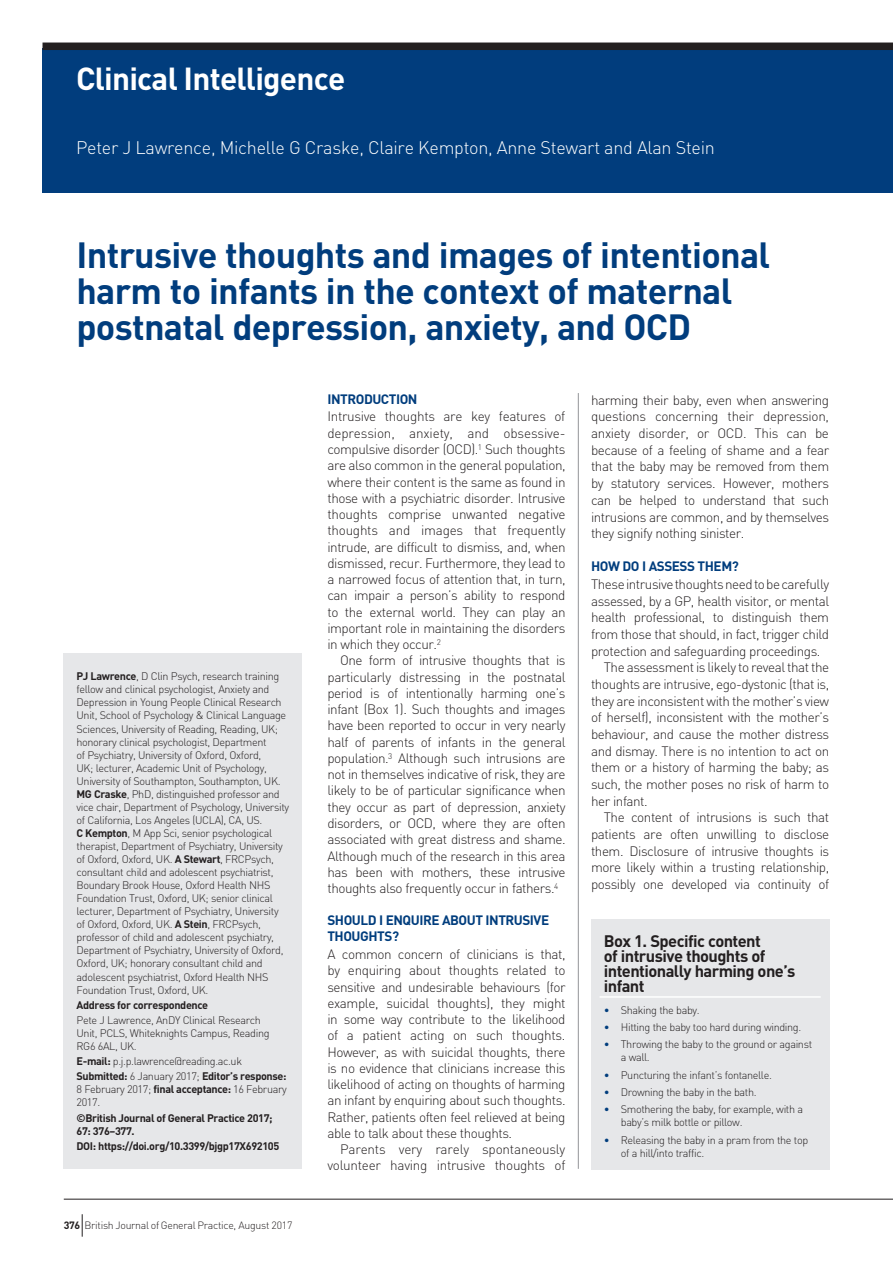
<style>
.page{position:relative;width:893px;height:1263px;background:#fff}
.page>*{position:absolute;margin:0;border:0;box-sizing:border-box;transform-origin:0 0}
.t1{font:700 36px/36px "DIN";letter-spacing:-.02em;color:#013d7d}
.t2{font:700 31.5px "DIN";letter-spacing:-.025em;color:#fff}
.t3{font:300 18px "DIN";letter-spacing:-.015em;color:#fff}
.t4{font:700 16.5px/15px "DIN";letter-spacing:-.035em;color:#231f20}
.t5{font:300 13.5px/16.2px "DIN";letter-spacing:-.035em;color:#231f20;text-align:justify}
.t6{font:700 13.5px/16.5px "DIN";letter-spacing:-.035em;color:#013d7d}
.t7{font:300 10.8px/13px "DIN";letter-spacing:-.035em;color:#231f20}
.t8{font:700 10.8px/13px "DIN";letter-spacing:-.035em;color:#231f20}
.t9{font:300 10.5px "DIN";letter-spacing:-.025em;color:#231f20}
.s1{font-weight:700}
.s2{color:#013d7d}
</style>
<div class="page">
<div style="left:43px;top:48px;width:850px;height:144px;background:#013d7d"></div>
<hr style="left:578px;top:393px;width:1px;height:776px;background:#939598">
<hr style="left:64px;top:1199px;width:829px;height:1px;background:#231f20">
<svg style="left:82px;top:1214px;width:1px;height:23px"></svg>
<div style="left:64px;top:653px;width:238px;height:515px;background:#e6e7e9"></div>
<div style="left:43px;top:43px;width:850px;height:7px;background:#231f20"></div>
<div style="left:591px;top:920px;width:238px;height:250px;background:#e6e7e9"></div>
<hr style="left:600px;top:996px;width:221px;height:2px;background:#fff">
<h2 class="t2" style="left:76px;top:58px;width:271px">Clinical Intelligence</h2>
<h3 class="t3" style="left:76px;top:136px;width:640px">Peter J Lawrence, Michelle G Craske, Claire Kempton, Anne Stewart and Alan Stein</h3>
<h1 class="t1" style="left:77px;top:235px;width:695px">Intrusive thoughts and images of intentional harm to infants in the context of maternal postnatal depression, anxiety, and OCD</h1>
<p class="t7" style="left:77px;top:670px;width:214px"><span class="s1">PJ Lawrence</span>, D Clin Psych, research training fellow and clinical psychologist, Anxiety and Depression in Young People Clinical Research Unit, School of Psychology &amp; Clinical Language Sciences, University of Reading, Reading, UK; honorary clinical psychologist, Department<br>of Psychiatry, University of Oxford, Oxford,<br>UK; lecturer, Academic Unit of Psychology, University of Southampton, Southampton, UK.<br><span class="s1">MG Craske</span>, PhD, distinguished professor and vice chair, Department of Psychology, University of California, Los Angeles (UCLA), CA, US.<br><span class="s1">C Kempton</span>, M App Sci, senior psychological therapist, Department of Psychiatry, University of Oxford, Oxford, UK. <span class="s1">A Stewart</span>, FRCPsych, consultant child and adolescent psychiatrist, Boundary Brook House, Oxford Health NHS Foundation Trust, Oxford, UK; senior clinical lecturer, Department of Psychiatry, University of Oxford, Oxford, UK. <span class="s1">A Stein</span>, FRCPsych, professor of child and adolescent psychiatry, Department of Psychiatry, University of Oxford, Oxford, UK; honorary consultant child and adolescent psychiatrist, Oxford Health NHS Foundation Trust, Oxford, UK.</p>
<p class="t8" style="left:77px;top:998px;width:133px">Address for correspondence</p>
<p class="t7" style="left:77px;top:1013px;width:195px">Pete J Lawrence, AnDY Clinical Research<br>Unit, PCLS, Whiteknights Campus, Reading<br>RG6 6AL, UK.</p>
<p class="t7" style="left:77px;top:1053px;width:211px;line-height:15.1px"><span class="s1">E-mail:</span> p.j.p.lawrence@reading.ac.uk<br><span class="s1">Submitted:</span> 6 January 2017; <span class="s1">Editor’s response:</span></p>
<p class="t7" style="left:77px;top:1083px;width:212px">8 February 2017; <span class="s1">final acceptance:</span> 16 February<br>2017.</p>
<p class="t8" style="left:77px;top:1111px;width:198px">©British Journal of General Practice 2017;<br>67: 376–377.</p>
<p class="t8" style="left:77px;top:1139px;width:204px">DOI: https://doi.org/10.3399/bjgp17X692105</p>
<p class="t9" style="left:64px;top:1219px;width:230px"><span class="s1">376</span> British Journal of General Practice, August 2017</p>
<p class="t6" style="left:327px;top:390px;width:92px">INTRODUCTION</p>
<p class="t5" style="left:327px;top:408px;width:240px">Intrusive thoughts are key features of depression, anxiety, and obsessive&shy;compulsive disorder (OCD).<sup>1</sup> Such thoughts are also common in the general population, where their content is the same as found in those with a psychiatric disorder. Intrusive thoughts comprise unwanted negative thoughts and images that frequently intrude, are difficult to dismiss, and, when dismissed, recur. Furthermore, they lead to a narrowed focus of attention that, in turn, can impair a person’s ability to respond to the external world. They can play an important role in maintaining the disorders in which they occur.<sup>2</sup></p>
<p class="t5" style="left:327px;top:652px;width:240px;text-indent:13px">One form of intrusive thoughts that is particularly distressing in the postnatal period is of intentionally harming one’s infant (Box 1). Such thoughts and images have been reported to occur in very nearly half of parents of infants in the general population.<sup>3</sup> Although such intrusions are not in themselves indicative of risk, they are likely to be of particular significance when they occur as part of depression, anxiety disorders, or OCD, where they are often associated with great distress and shame.<br>Although much of the research in this area has been with mothers, these intrusive thoughts also frequently occur in fathers.<sup>4</sup></p>
<p class="t6" style="left:327px;top:911px;width:223px">SHOULD I ENQUIRE ABOUT INTRUSIVE<br>THOUGHTS?</p>
<p class="t5" style="left:327px;top:946px;width:240px">A common concern of clinicians is that, by enquiring about thoughts related to sensitive and undesirable behaviours (for example, suicidal thoughts), they might in some way contribute to the likelihood of a patient acting on such thoughts.<br>However, as with suicidal thoughts, there is no evidence that clinicians increase this likelihood of acting on thoughts of harming an infant by enquiring about such thoughts.<br>Rather, patients often feel relieved at being able to talk about these thoughts.</p>
<p class="t5" style="left:327px;top:1141px;width:240px;text-align:right">Parents very rarely spontaneously volunteer having intrusive thoughts of</p>
<p class="t5" style="left:591px;top:391px;width:240px;line-height:16.6px">harming their baby, even when answering questions concerning their depression, anxiety disorder, or OCD. This can be because of a feeling of shame and a fear that the baby may be removed from them by statutory services. However, mothers can be helped to understand that such intrusions are common, and by themselves they signify nothing sinister.</p>
<p class="t6" style="left:591px;top:557px;width:149px">HOW DO I ASSESS THEM?</p>
<p class="t5" style="left:591px;top:576px;width:240px">These intrusive thoughts need to be carefully</p>
<p class="t5" style="left:591px;top:592px;width:240px">assessed, by a GP, health visitor, or mental</p>
<p class="t5" style="left:591px;top:609px;width:240px">health professional, to distinguish them</p>
<p class="t5" style="left:591px;top:626px;width:240px">from those that should, in fact, trigger child</p>
<p class="t5" style="left:591px;top:642px;width:231px">protection and safeguarding proceedings.</p>
<p class="t5" style="left:604px;top:659px;width:227px">The assessment is likely to reveal that the</p>
<p class="t5" style="left:591px;top:676px;width:240px">thoughts are intrusive, ego-dystonic (that is,</p>
<p class="t5" style="left:591px;top:692px;width:240px">they are inconsistent with the mother’s view</p>
<p class="t5" style="left:591px;top:709px;width:240px">of herself), inconsistent with the mother’s</p>
<p class="t5" style="left:591px;top:726px;width:240px">behaviour, and cause the mother distress</p>
<p class="t5" style="left:591px;top:742px;width:240px">and dismay. There is no intention to act on</p>
<p class="t5" style="left:591px;top:759px;width:240px">them or a history of harming the baby; as</p>
<p class="t5" style="left:591px;top:776px;width:240px">such, the mother poses no risk of harm to</p>
<p class="t5" style="left:591px;top:792px;width:58px">her infant.</p>
<p class="t5" style="left:604px;top:809px;width:227px">The content of intrusions is such that</p>
<p class="t5" style="left:591px;top:826px;width:240px">patients are often unwilling to disclose</p>
<p class="t5" style="left:591px;top:842px;width:240px">them. Disclosure of intrusive thoughts is</p>
<p class="t5" style="left:591px;top:859px;width:240px">more likely within a trusting relationship,</p>
<p class="t5" style="left:591px;top:876px;width:240px">possibly one developed via continuity of</p>
<p class="t4" style="left:604px;top:933px;width:193px">Box 1. Specific content<br>of intrusive thoughts of intentionally harming one’s infant</p>
<p class="t7" style="left:604px;top:1003px;width:97px"><span class="s2">•</span> Shaking the baby.</p>
<p class="t7" style="left:604px;top:1020px;width:199px"><span class="s2">•</span> Hitting the baby too hard during winding.</p>
<p class="t7" style="left:621px;top:1038px;width:193px;text-indent:-17px"><span class="s2">•</span> Throwing the baby to the ground or against a wall.</p>
<p class="t7" style="left:604px;top:1068px;width:170px"><span class="s2">•</span> Puncturing the infant’s fontanelle.</p>
<p class="t7" style="left:604px;top:1085px;width:154px"><span class="s2">•</span> Drowning the baby in the bath.</p>
<p class="t7" style="left:621px;top:1103px;width:184px;text-indent:-17px"><span class="s2">•</span> Smothering the baby, for example, with a baby’s milk bottle or pillow.</p>
<p class="t7" style="left:621px;top:1133px;width:189px;text-indent:-17px"><span class="s2">•</span> Releasing the baby in a pram from the top of a hill/into traffic.</p>
</div>
